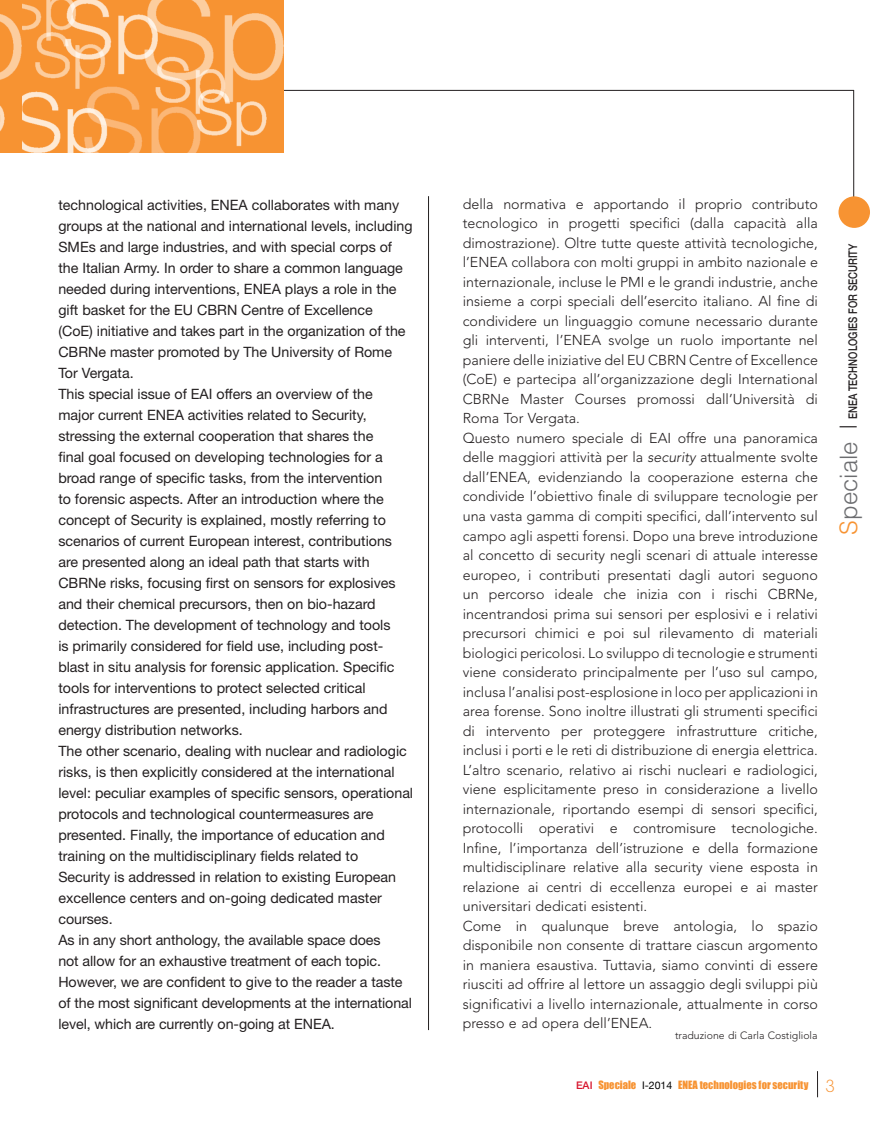
<style>
.page{position:relative;width:893px;height:1127px;background:#fff}
.page>*{position:absolute;margin:0;border:0;box-sizing:border-box;transform-origin:0 0}
.t1{font:300 24px "Helvetica";color:#6c6d70}
.t2{font:300 14.25px/19.5px "Avenir";color:#231f20}
.t3{font:14.25px/21px "Helvetica Neue";color:#231f20}
.t4{font:500 12px "Helvetica Neue";color:#231f20;scale:.8 1}
.t5{font:10.5px "Impact";color:#f79332}
.t6{font:300 10.5px "Avenir";color:#231f20}
.s1{font-style:italic}
.s2{color:#f79332}
.s3{font-family:"Helvetica Neue";font-weight:500;color:#d7162e}
.s4{font-family:"Helvetica Neue";color:#000}
.s5{font-family:"Rockwell";font-weight:300;font-size:18px}
</style>
<div class="page">
<hr style="left:853px;top:90px;width:1px;height:114px;background:#231f20">
<hr style="left:0;top:90px;width:854px;height:1px;background:#231f20">
<div style="left:838px;top:196px;width:32px;height:32px;background:#f79332;border-radius:50%"></div>
<svg style="left:839px;top:426px;width:17px;height:1px"></svg>
<svg style="left:817px;top:1071px;width:1px;height:25px"></svg>
<img style="left:21px;top:0;width:262px;height:153px">
<img style="left:0;top:0;width:21px;height:153px">
<hr style="left:428px;top:196px;width:1px;height:833px;background:#231f20">
<p class="t3" style="left:58px;top:195px;width:356px">technological activities, ENEA collaborates with many groups at the national and international levels, including SMEs and large industries, and with special corps of the Italian Army. In order to share a common language needed during interventions, ENEA plays a role in the gift basket for the EU CBRN Centre of Excellence<br>(CoE) initiative and takes part in the organization of the CBRNe master promoted by The University of Rome Tor Vergata.<br>This special issue of EAI offers an overview of the<br>major current ENEA activities related to Security, stressing the external cooperation that shares the<br>final goal focused on developing technologies for a broad range of specific tasks, from the intervention<br>to forensic aspects. After an introduction where the concept of Security is explained, mostly referring to scenarios of current European interest, contributions are presented along an ideal path that starts with CBRNe risks, focusing first on sensors for explosives and their chemical precursors, then on bio-hazard detection. The development of technology and tools<br>is primarily considered for field use, including post&shy;blast in situ analysis for forensic application. Specific tools for interventions to protect selected critical infrastructures are presented, including harbors and energy distribution networks.<br>The other scenario, dealing with nuclear and radiologic risks, is then explicitly considered at the international level: peculiar examples of specific sensors, operational protocols and technological countermeasures are presented. Finally, the importance of education and training on the multidisciplinary fields related to Security is addressed in relation to existing European excellence centers and on-going dedicated master courses.<br>As in any short anthology, the available space does<br>not allow for an exhaustive treatment of each topic.<br>However, we are confident to give to the reader a taste of the most significant developments at the international level, which are currently on-going at ENEA.</p>
<p class="t2" style="left:463px;top:195px;width:357px">della normativa e apportando il proprio contributo tecnologico in progetti specifici (dalla capacità alla dimostrazione). Oltre tutte queste attività tecnologiche, l’ENEA collabora con molti gruppi in ambito nazionale e internazionale, incluse le PMI e le grandi industrie, anche insieme a corpi speciali dell’esercito italiano. Al fine di condividere un linguaggio comune necessario durante gli interventi, l’ENEA svolge un ruolo importante nel paniere delle iniziative del EU CBRN Centre of Excellence (CoE) e partecipa all’organizzazione degli International CBRNe Master Courses promossi dall’Università di Roma Tor Vergata.<br>Questo numero speciale di EAI offre una panoramica delle maggiori attività per la <span class="s1">security</span> attualmente svolte dall’ENEA, evidenziando la cooperazione esterna che condivide l’obiettivo finale di sviluppare tecnologie per una vasta gamma di compiti specifici, dall’intervento sul campo agli aspetti forensi. Dopo una breve introduzione al concetto di security negli scenari di attuale interesse europeo, i contributi presentati dagli autori seguono un percorso ideale che inizia con i rischi CBRNe, incentrandosi prima sui sensori per esplosivi e i relativi precursori chimici e poi sul rilevamento di materiali biologici pericolosi. Lo sviluppo di tecnologie e strumenti viene considerato principalmente per l’uso sul campo, inclusa l’analisi post-esplosione in loco per applicazioni in area forense. Sono inoltre illustrati gli strumenti specifici di intervento per proteggere infrastrutture critiche, inclusi i porti e le reti di distribuzione di energia elettrica.<br>L’altro scenario, relativo ai rischi nucleari e radiologici, viene esplicitamente preso in considerazione a livello internazionale, riportando esempi di sensori specifici, protocolli operativi e contromisure tecnologiche.<br>Infine, l’importanza dell’istruzione e della formazione multidisciplinare relative alla security viene esposta in relazione ai centri di eccellenza europei e ai master universitari dedicati esistenti.<br>Come in qualunque breve antologia, lo spazio disponibile non consente di trattare ciascun argomento in maniera esaustiva. Tuttavia, siamo convinti di essere riusciti ad offrire al lettore un assaggio degli sviluppi più significativi a livello internazionale, attualmente in corso presso e ad opera dell’ENEA.</p>
<p class="t6" style="left:675px;top:1030px;width:144px">traduzione di Carla Costigliola</p>
<p class="t4" style="left:848px;top:419px;width:221px;rotate:-90deg">ENEA TECHNOLOGIES FOR SECURITY</p>
<h1 class="t1" style="left:839px;top:534px;width:95px;rotate:-90deg"><span class="s2">S</span>peciale</h1>
<p class="t5" style="left:576px;top:1078px;width:260px"><span class="s3">EAI</span> Speciale <span class="s4">I-2014</span> ENEA technologies for security <span class="s5">3</span></p>
</div>
